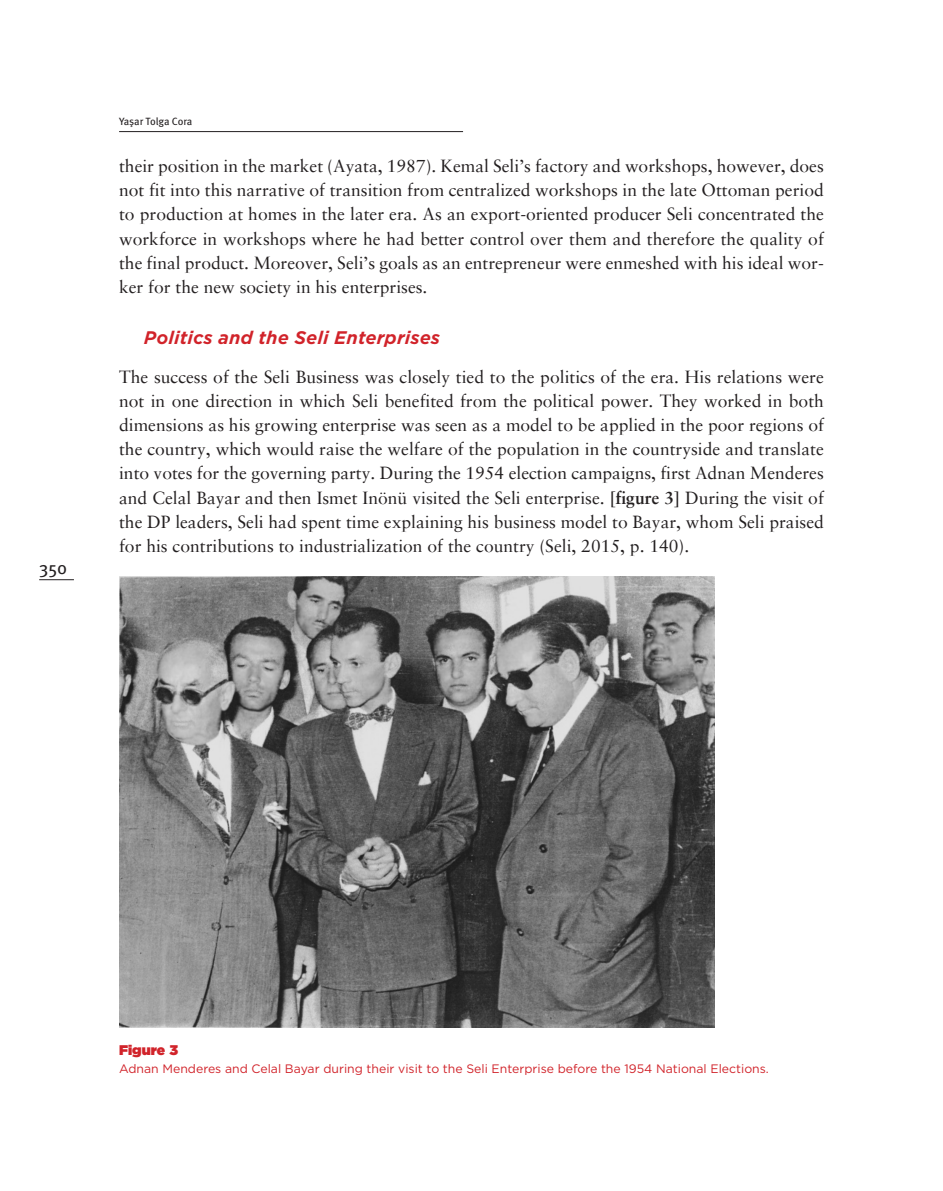
<style>
.page{position:relative;width:943px;height:1191px;background:#fff}
.page>*{position:absolute;margin:0;border:0;box-sizing:border-box;transform-origin:0 0}
.metin_1{font:17.5px/24.2px "Sabon TR";color:#231f20;text-align:justify}
.metin_2_iceriden{font:17.5px/24.2px "Sabon TR";color:#231f20;text-align:justify}
.BASLIK-2-EĞİK{font:italic 700 17.5px "Gotham S Sm";color:#d1232a}
.t1{font:17.5px "Meta Pro";color:#231f20}
.tablo_adi{font:900 14px "Gotham";color:#d1232a}
.tablo_aciklama{font:12.25px "Gotham";color:#d1232a}
.t2{font:10.5px "Meta Pro";letter-spacing:-.01em;color:#231f20}
.s1{font-weight:700}
</style>
<div class="page">
<hr style="left:119px;top:131px;width:344px;height:1px;background:#231f20">
<hr style="left:39px;top:579px;width:35px;height:1px;background:#231f20">
<img style="left:119px;top:576px;width:595px;height:451px">
<p class="t1" style="left:39px;top:557px;width:29px">350</p>
<p class="t2" style="left:119px;top:115px;width:75px">Yaşar Tolga Cora</p>
<p class="metin_2_iceriden" style="left:119px;top:154px;width:706px">their position in the market (Ayata, 1987). Kemal Seli’s factory and workshops, however, does not fit into this narrative of transition from centralized workshops in the late Ottoman period to production at homes in the later era. As an export-oriented producer Seli concentrated the workforce in workshops where he had better control over them and therefore the quality of the final product. Moreover, Seli’s goals as an entrepreneur were enmeshed with his ideal wor&shy;ker for the new society in his enterprises.</p>
<p class="BASLIK-2-EĞİK" style="left:144px;top:325px;width:298px">Politics and the Seli Enterprises</p>
<p class="metin_1" style="left:119px;top:364px;width:706px">The success of the Seli Business was closely tied to the politics of the era. His relations were not in one direction in which Seli benefited from the political power. They worked in both dimensions as his growing enterprise was seen as a model to be applied in the poor regions of the country, which would raise the welfare of the population in the countryside and translate into votes for the governing party. During the 1954 election campaigns, first Adnan Menderes and Celal Bayar and then Ismet Inönü visited the Seli enterprise. <span class="s1">[figure 3]</span> During the visit of the DP leaders, Seli had spent time explaining his business model to Bayar, whom Seli praised for his contributions to industrialization of the country (Seli, 2015, p. 140).</p>
<p class="tablo_adi" style="left:119px;top:1040px;width:60px">Figure 3</p>
<p class="tablo_aciklama" style="left:119px;top:1060px;width:651px">Adnan Menderes and Celal Bayar during their visit to the Seli Enterprise before the 1954 National Elections.</p>
</div>
